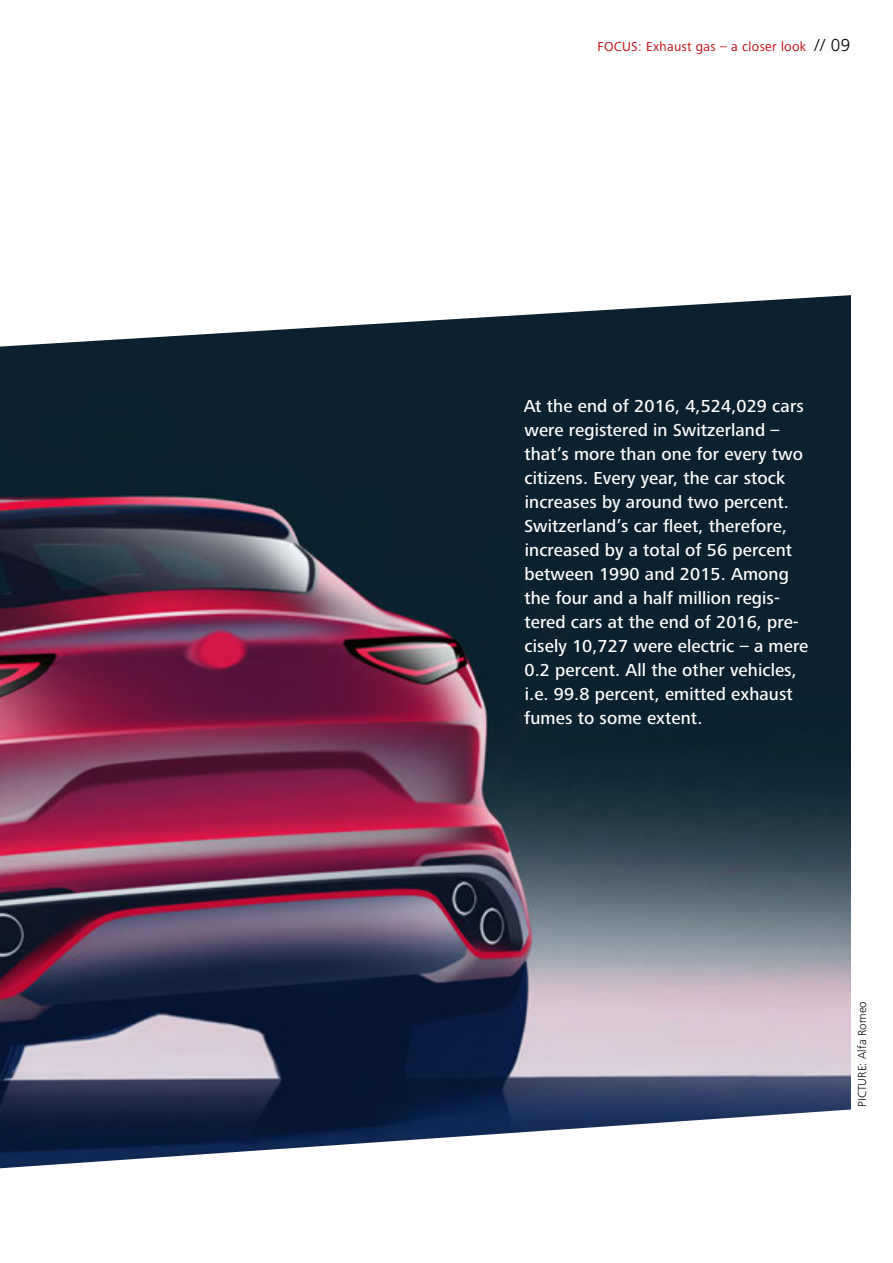
<style>
.page{position:relative;width:893px;height:1263px;background:#fff}
.page>*{position:absolute;margin:0;border:0;box-sizing:border-box;transform-origin:0 0}
.t1{font:500 18px/24px "Frutiger Next Pro";letter-spacing:.005em;color:#fff}
.t2{font:13.5px "Frutiger Next Pro";letter-spacing:.025em;color:#c00609}
.t3{font:300 12px "Frutiger Next Pro";letter-spacing:.01em;color:#000}
.s1{font-weight:300;font-size:18px;color:#000}
</style>
<div class="page">
<img style="left:0;top:347px;width:850px;height:759px">
<svg style="left:0;top:1106px;width:851px;height:63px"></svg>
<svg style="left:0;top:295px;width:851px;height:52px"></svg>
<p class="t2" style="left:598px;top:38px;width:254px">FOCUS: Exhaust gas – a closer look <span class="s1">// 09</span></p>
<p class="t1" style="left:524px;top:394px;width:286px">At the end of 2016, 4,524,029 cars were registered in Switzerland – that’s more than one for every two citizens. Every year, the car stock increases by around two percent.<br>Switzerland’s car fleet, therefore, increased by a total of 56 percent between 1990 and 2015. Among the four and a half million regis&shy;tered cars at the end of 2016, pre&shy;cisely 10,727 were electric – a mere<br>0.2 percent. All the other vehicles, i.e. 99.8 percent, emitted exhaust fumes to some extent.</p>
<p class="t3" style="left:855px;top:1107px;width:108px;rotate:-90deg">PICTURE: Alfa Romeo</p>
</div>
